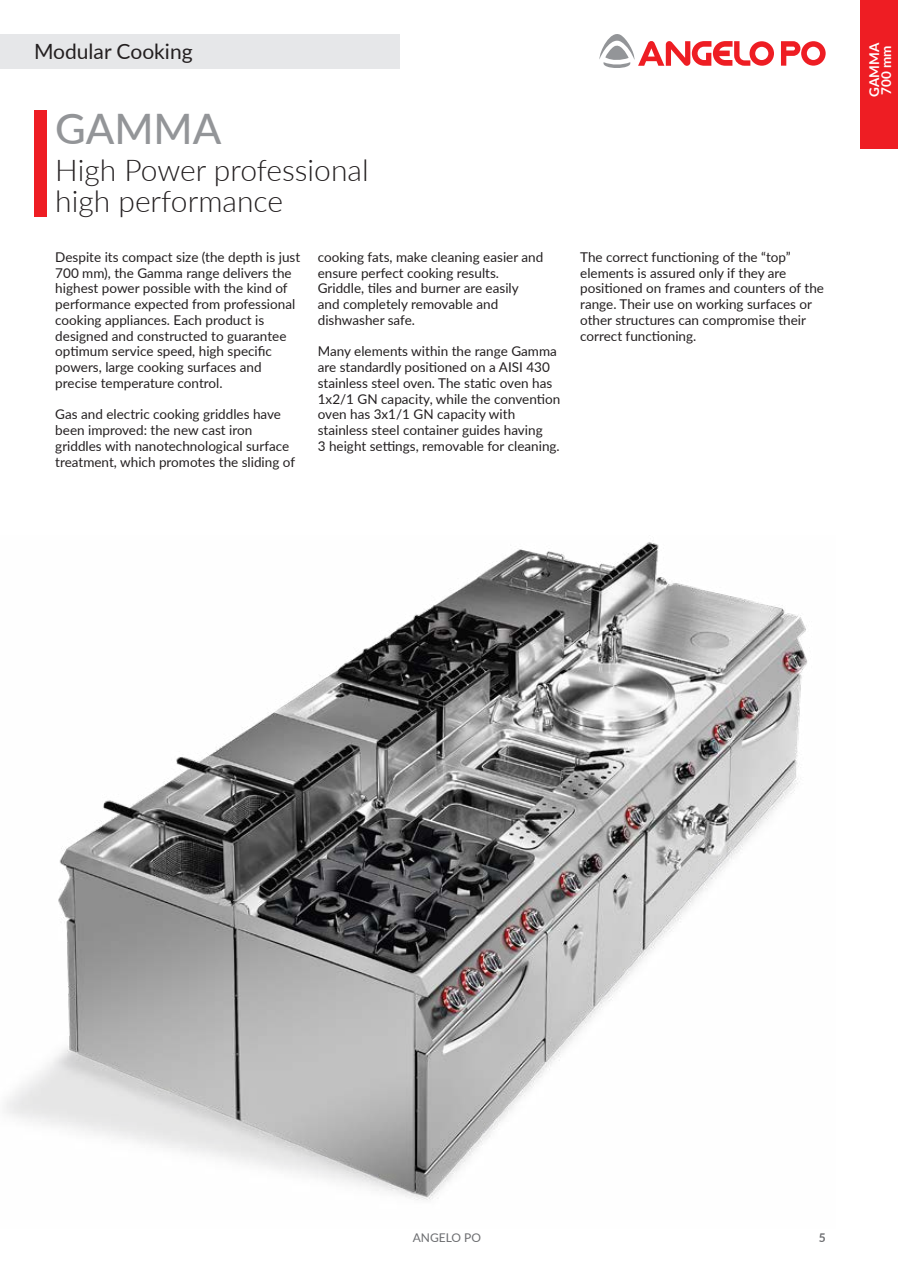
<style>
.page{position:relative;width:898px;height:1263px;background:#fff}
.page>*{position:absolute;margin:0;border:0;box-sizing:border-box;transform-origin:0 0}
.t1{font:500 42px "Lato";color:#939598}
.t2{font:300 30px/30px "Lato";color:#231f20}
.t3{font:21px "Lato";color:#231f20}
.t4{font:13.5px/15.8px "Lato";color:#231f20}
.t5{font:700 13.5px/12px "Lato";color:#fff}
.t6{font:12px "Lato";color:#6c6d70}
.t7{font:700 12px "Lato";color:#6c6d70}
</style>
<div class="page">
<svg style="left:781px;top:41px;width:44px;height:25px"></svg>
<svg style="left:599px;top:34px;width:174px;height:34px"></svg>
<div style="left:0;top:34px;width:400px;height:34px;background:#e6e7e9"></div>
<div style="left:34px;top:111px;width:13px;height:106px;background:#ee1d23"></div>
<img style="left:6px;top:542px;width:802px;height:658px">
<div style="left:859px;top:0;width:38px;height:149px;background:#ee1d23"></div>
<p class="t3" style="left:34px;top:37px;width:160px">Modular Cooking</p>
<p class="t1" style="left:55px;top:99px;width:167px">GAMMA</p>
<p class="t2" style="left:55px;top:155px;width:315px">High Power professional high performance</p>
<p class="t4" style="left:55px;top:248px;width:246px">Despite its compact size (the depth is just 700 mm), the Gamma range delivers the highest power possible with the kind of performance expected from professional cooking appliances. Each product is designed and constructed to guarantee optimum service speed, high specific powers, large cooking surfaces and precise temperature control.</p>
<p class="t4" style="left:55px;top:406px;width:241px">Gas and electric cooking griddles have been improved: the new cast iron griddles with nanotechnological surface treatment, which promotes the sliding of</p>
<p class="t4" style="left:317px;top:248px;width:227px">cooking fats, make cleaning easier and ensure perfect cooking results.</p>
<p class="t4" style="left:317px;top:280px;width:202px">Griddle, tiles and burner are easily</p>
<p class="t4" style="left:317px;top:296px;width:182px">and completely removable and dishwasher safe.</p>
<p class="t4" style="left:317px;top:343px;width:244px">Many elements within the range Gamma are standardly positioned on a AISI 430 stainless steel oven. The static oven has 1x2/1 GN capacity, while the convention oven has 3x1/1 GN capacity with stainless steel container guides having</p>
<p class="t4" style="left:317px;top:437px;width:243px">3 height settings, removable for cleaning.</p>
<p class="t4" style="left:580px;top:248px;width:245px">The correct functioning of the “top” elements is assured only if they are positioned on frames and counters of the range. Their use on working surfaces or other structures can compromise their correct functioning.</p>
<p class="t5" style="left:867px;top:97px;width:56px;rotate:-90deg">GAMMA<br>700 mm</p>
<p class="t6" style="left:412px;top:1229px;width:70px">ANGELO PO</p>
<p class="t7" style="left:818px;top:1229px;width:8px">5</p>
</div>
